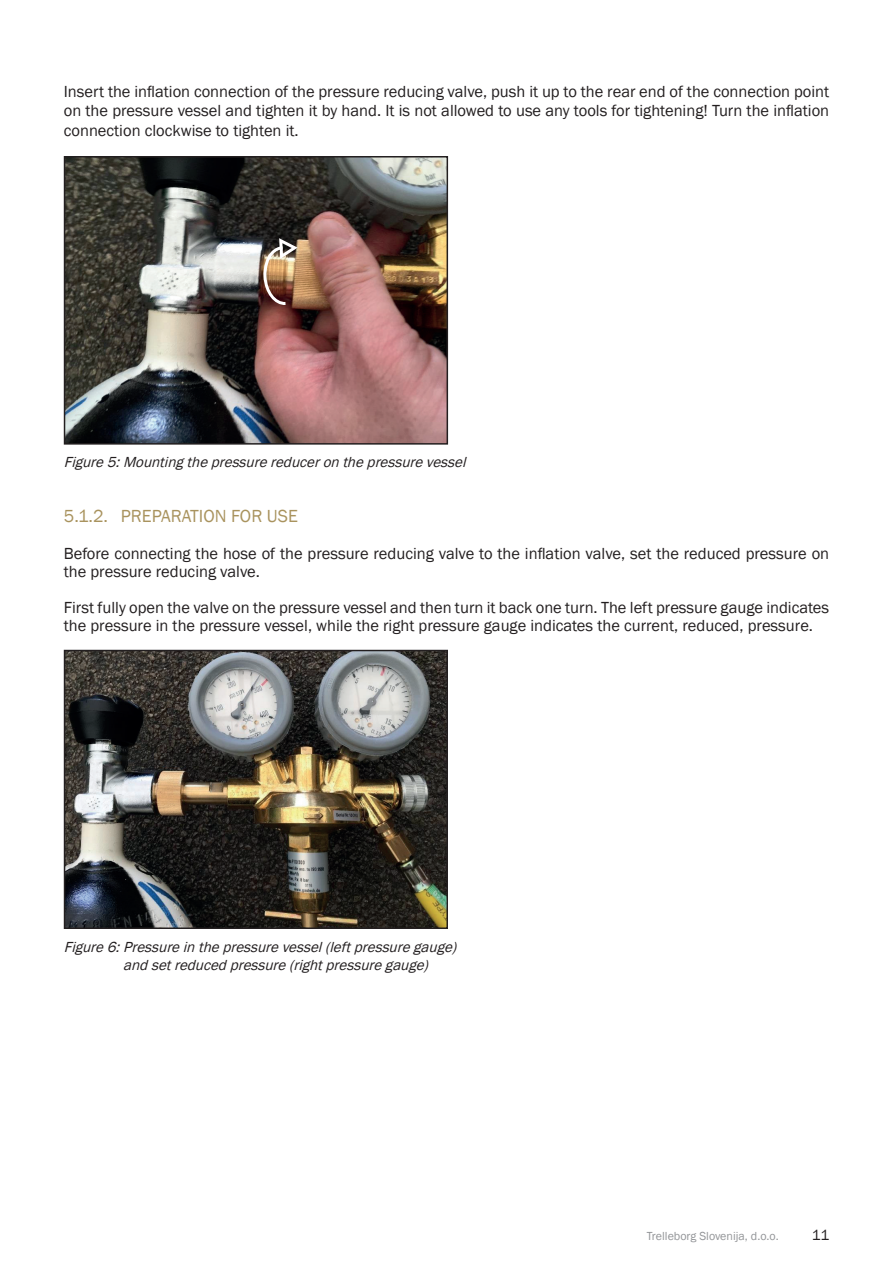
<style>
.page{position:relative;width:893px;height:1263px;background:#fff}
.page>*{position:absolute;margin:0;border:0;box-sizing:border-box;transform-origin:0 0}
.t1{font:18px "Franklin Gothic";color:#a9935e}
.t2{font:16.5px/19.8px "Franklin Gothic";color:#231f20}
.t3{font:italic 15px/18px "Franklin Gothic";color:#231f20}
.t4{font:15px "Franklin Gothic";color:#231f20}
.t5{font:12px "Franklin Gothic";color:#939598}
</style>
<div class="page">
<img style="left:67px;top:653px;width:378px;height:273px">
<div style="left:64px;top:650px;width:384px;height:279px;border:2px solid #231f20"></div>
<img style="left:67px;top:159px;width:378px;height:283px">
<div style="left:64px;top:156px;width:384px;height:289px;border:2px solid #231f20"></div>
<img style="left:263px;top:238px;width:35px;height:68px">
<p class="t2" style="left:64px;top:82px;width:767px;text-align:justify">Insert the inflation connection of the pressure reducing valve, push it up to the rear end of the connection point on the pressure vessel and tighten it by hand. It is not allowed to use any tools for tightening! Turn the inflation connection clockwise to tighten it.</p>
<p class="t3" style="left:64px;top:453px;width:408px">Figure5:Mountingthepressurereduceronthepressurevessel</p>
<p class="t1" style="left:64px;top:505px;width:78px">5.1.2. Preparat</p>
<p class="t1" style="left:199px;top:505px;width:43px">ion for</p>
<p class="t1" style="left:267px;top:505px;width:30px">use</p>
<p class="t2" style="left:64px;top:544px;width:767px;line-height:18px">Before connecting the hose of the pressure reducing valve to the inflation valve, set the reduced pressure on the pressure reducing valve.</p>
<p class="t2" style="left:64px;top:599px;width:767px;line-height:18px">First fully open the valve on the pressure vessel and then turn it back one turn. The left pressure gauge indicates the pressure in the pressure vessel, while the right pressure gauge indicates the current, reduced, pressure.</p>
<p class="t3" style="left:123px;top:938px;width:339px;text-indent:-59px">Figure6:Pressureinthepressurevessel(leftpressuregauge) andsetreducedpressure(rightpressuregauge)</p>
<p class="t5" style="left:647px;top:1229px;width:133px">Trelleborg Slovenija, d.o.o.</p>
<p class="t4" style="left:812px;top:1226px;width:19px">11</p>
</div>
